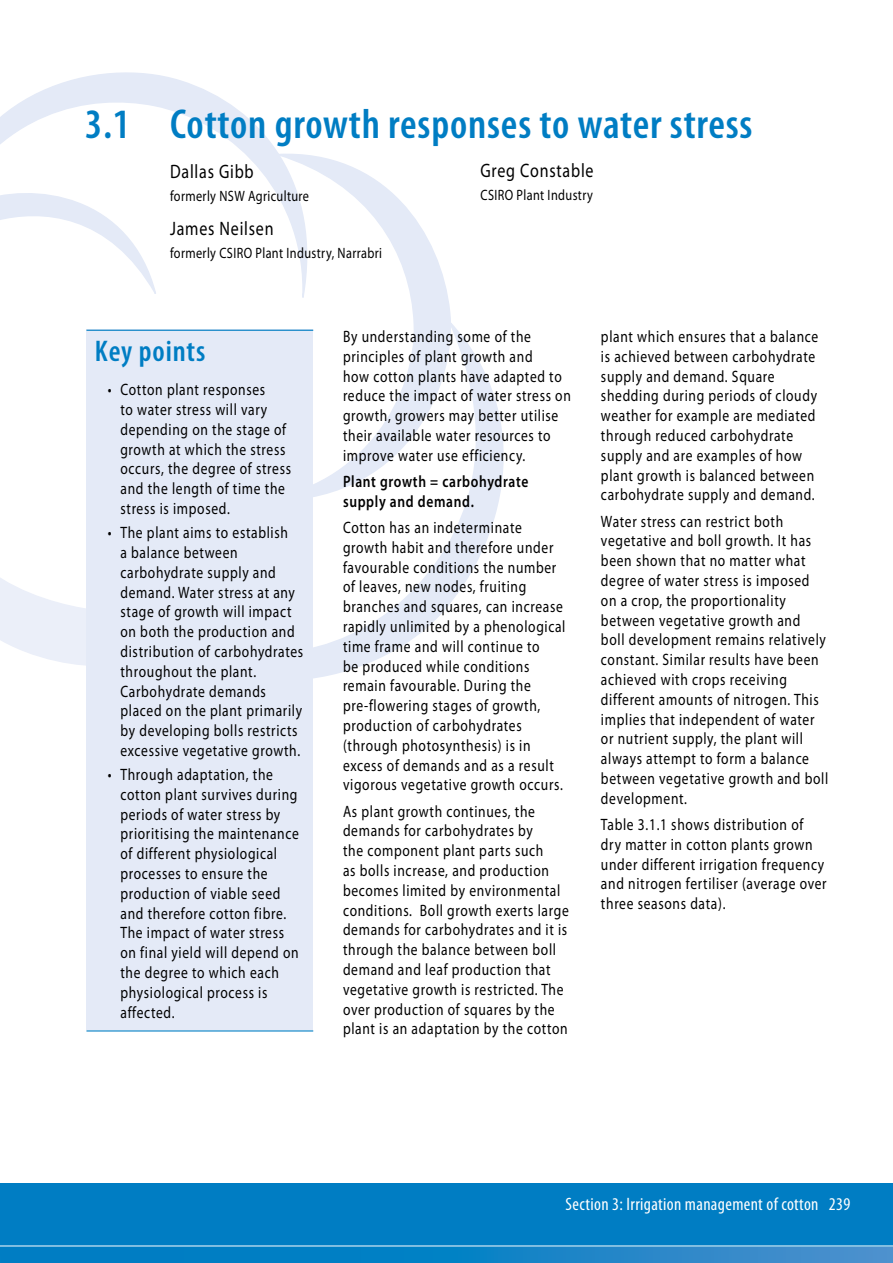
<style>
.page{position:relative;width:893px;height:1263px;background:#fff}
.page>*{position:absolute;margin:0;border:0;box-sizing:border-box;transform-origin:0 0}
.t1{font:600 condensed 42px "Myriad Pro";letter-spacing:.02em;color:#007dc3}
.t2{font:600 condensed 30px "Myriad Pro";letter-spacing:.03em;color:#007dc3}
.t3{font:19.5px "Myriad Pro";letter-spacing:.05em;color:#000;scale:.82 1}
.t4{font:condensed 18px "Myriad Pro";letter-spacing:.02em;color:#fff}
.t5{font:16.5px/19.8px "Myriad Pro";letter-spacing:.05em;color:#000;scale:.82 1}
.t6{font:600 16.5px/19.8px "Myriad Pro";letter-spacing:.05em;color:#000;scale:.82 1}
.t7{font:15px "Myriad Pro";letter-spacing:.03em;color:#000;scale:.82 1}
</style>
<div class="page">
<svg style="left:160px;top:329px;width:344px;height:350px"></svg>
<svg style="left:0;top:72px;width:276px;height:95px"></svg>
<svg style="left:0;top:193px;width:160px;height:137px"></svg>
<svg style="left:258px;top:150px;width:201px;height:357px"></svg>
<svg style="left:0;top:578px;width:86px;height:88px;fill:#ebeff9"></svg>
<div style="left:0;top:1183px;width:893px;height:80px;background:#007dc3"></div>
<svg style="left:494px;top:1247px;width:399px;height:16px;background:#3089c9"></svg>
<hr style="left:0;top:1246px;width:893px;height:1px;background:#fff">
<div style="left:86px;top:330px;width:227px;height:700px;background:#e4eaf7"></div>
<hr style="left:86px;top:330px;width:227px;height:1px;background:#007dc3">
<hr style="left:86px;top:1030px;width:227px;height:1px;background:#007dc3">
<h1 class="t1" style="left:85px;top:101px;width:669px">3.1 Cotton growth responses to water stress</h1>
<p class="t3" style="left:170px;top:160px;width:103px">Dallas Gibb</p>
<p class="t7" style="left:170px;top:187px;width:171px">formerly NSW Agriculture</p>
<p class="t3" style="left:170px;top:217px;width:128px">James Neilsen</p>
<p class="t7" style="left:170px;top:244px;width:260px">formerly CSIRO Plant Industry, Narrabri</p>
<p class="t3" style="left:480px;top:158px;width:139px">Greg Constable</p>
<p class="t7" style="left:480px;top:186px;width:138px">CSIRO Plant Industry</p>
<h2 class="t2" style="left:95px;top:334px;width:112px">Key points</h2>
<p class="t5" style="left:120px;top:380px;width:210px;text-indent:-13px">• Cotton plant responses<br>to water stress will vary depending on the stage of growth at which the stress occurs, the degree of stress and the length of time the stress is imposed.</p>
<p class="t5" style="left:120px;top:522px;width:224px;text-indent:-13px">• The plant aims to establish<br>a balance between carbohydrate supply and demand. Water stress at any stage of growth will impact on both the production and distribution of carbohydrates throughout the plant.<br>Carbohydrate demands placed on the plant primarily by developing bolls restricts excessive vegetative growth.</p>
<p class="t5" style="left:120px;top:764px;width:219px;text-indent:-13px">• Through adaptation, the cotton plant survives during periods of water stress by prioritising the maintenance of different physiological processes to ensure the production of viable seed and therefore cotton fibre.<br>The impact of water stress on final yield will depend on the degree to which each physiological process is affected.</p>
<p class="t5" style="left:343px;top:326px;width:279px">By understanding some of the principles of plant growth and<br>how cotton plants have adapted to reduce the impact of water stress on growth, growers may better utilise their available water resources to improve water use efficiency.</p>
<p class="t6" style="left:343px;top:471px;width:227px">Plant growth = carbohydrate supply and demand.</p>
<p class="t5" style="left:343px;top:517px;width:273px">Cotton has an indeterminate growth habit and therefore under favourable conditions the number of leaves, new nodes, fruiting branches and squares, can increase rapidly unlimited by a phenological time frame and will continue to<br>be produced while conditions remain favourable. During the pre-flowering stages of growth, production of carbohydrates (through photosynthesis) is in excess of demands and as a result vigorous vegetative growth occurs.</p>
<p class="t5" style="left:343px;top:801px;width:277px">As plant growth continues, the demands for carbohydrates by<br>the component plant parts such<br>as bolls increase, and production becomes limited by environmental conditions. Boll growth exerts large demands for carbohydrates and it is through the balance between boll demand and leaf production that vegetative growth is restricted. The over production of squares by the plant is an adaptation by the cotton</p>
<p class="t5" style="left:601px;top:326px;width:267px">plant which ensures that a balance is achieved between carbohydrate supply and demand. Square shedding during periods of cloudy weather for example are mediated through reduced carbohydrate supply and are examples of how plant growth is balanced between carbohydrate supply and demand.</p>
<p class="t5" style="left:601px;top:511px;width:279px">Water stress can restrict both vegetative and boll growth. It has been shown that no matter what degree of water stress is imposed on a crop, the proportionality between vegetative growth and<br>boll development remains relatively constant. Similar results have been achieved with crops receiving different amounts of nitrogen. This implies that independent of water or nutrient supply, the plant will always attempt to form a balance between vegetative growth and boll development.</p>
<p class="t5" style="left:601px;top:814px;width:277px">Table 3.1.1 shows distribution of dry matter in cotton plants grown under different irrigation frequency and nitrogen fertiliser (average over three seasons data).</p>
<p class="t4" style="left:566px;top:1193px;width:286px">Section 3: Irrigation management of cotton 239</p>
</div>
